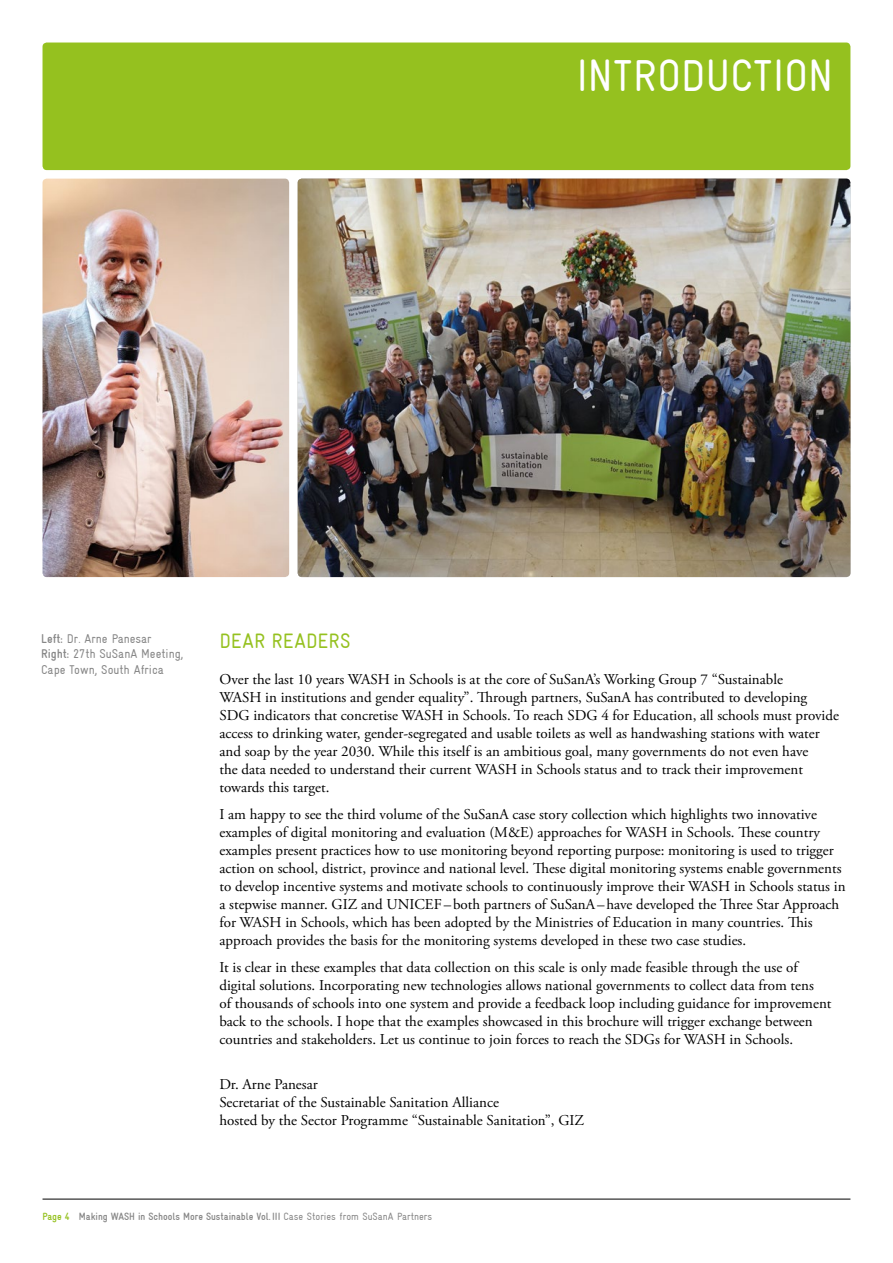
<style>
.page{position:relative;width:893px;height:1263px;background:#fff}
.page>*{position:absolute;margin:0;border:0;box-sizing:border-box;transform-origin:0 0}
.t1{font:45px "Gravur Condensed";letter-spacing:-.01em;color:#fff}
.t2{font:21px "Gravur Condensed";letter-spacing:.015em;color:#95c11f}
.t3{font:15px/18px "Adobe Garamond Pro";color:#000}
.t4{font:12.75px/15.3px "Gravur Condensed";color:#878787}
.t5{font:700 10.5px "Gravur Condensed";color:#878787}
.s1{font-weight:700}
.s2{color:#95c11f}
.s3{font-weight:400}
</style>
<div class="page">
<hr style="left:43px;top:1199px;width:807px;height:1px;background:#000">
<div style="left:43px;top:43px;width:807px;height:127px;background:#95c11f;border-radius:4px"></div>
<img style="left:298px;top:179px;width:552px;height:398px">
<img style="left:43px;top:179px;width:246px;height:398px">
<h1 class="t1" style="left:576px;top:51px;width:259px">INTRODUCTION</h1>
<p class="t4" style="left:41px;top:631px;width:144px"><span class="s1">Left:</span> Dr. Arne Panesar<br><span class="s1">Right:</span> 27th SuSanA Meeting,<br>Cape Town, South Africa</p>
<h2 class="t2" style="left:219px;top:629px;width:133px">DEAR READERS</h2>
<p class="t3" style="left:219px;top:671px;width:621px">Over the last 10 years WASH in Schools is at the core of SuSanA’s Working Group 7 “Sustainable<br>WASH in institutions and gender equality”. Through partners, SuSanA has contributed to developing SDG indicators that concretise WASH in Schools. To reach SDG 4 for Education, all schools must provide access to drinking water, gender-segregated and usable toilets as well as handwashing stations with water and soap by the year 2030. While this itself is an ambitious goal, many governments do not even have<br>the data needed to understand their current WASH in Schools status and to track their improvement towards this target.</p>
<p class="t3" style="left:219px;top:806px;width:628px">I am happy to see the third volume of the SuSanA case story collection which highlights two innovative examples of digital monitoring and evaluation (M&amp;E) approaches for WASH in Schools. These country examples present practices how to use monitoring beyond reporting purpose: monitoring is used to trigger action on school, district, province and national level. These digital monitoring systems enable governments to develop incentive systems and motivate schools to continuously improve their WASH in Schools status in a stepwise manner. GIZ and UNICEF–both partners of SuSanA–have developed the Three Star Approach for WASH in Schools, which has been adopted by the Ministries of Education in many countries. This approach provides the basis for the monitoring systems developed in these two case studies.</p>
<p class="t3" style="left:219px;top:959px;width:614px">It is clear in these examples that data collection on this scale is only made feasible through the use of digital solutions. Incorporating new technologies allows national governments to collect data from tens<br>of thousands of schools into one system and provide a feedback loop including guidance for improvement back to the schools. I hope that the examples showcased in this brochure will trigger exchange between countries and stakeholders. Let us continue to join forces to reach the SDGs for WASH in Schools.</p>
<p class="t3" style="left:219px;top:1076px;width:366px">Dr. Arne Panesar<br>Secretariat of the Sustainable Sanitation Alliance<br>hosted by the Sector Programme “Sustainable Sanitation”, GIZ</p>
<p class="t5" style="left:43px;top:1211px;width:391px"><span class="s2">Page 4</span> Making WASH in Schools More Sustainable Vol.III <span class="s3">Case Stories from SuSanA Partners</span></p>
</div>
